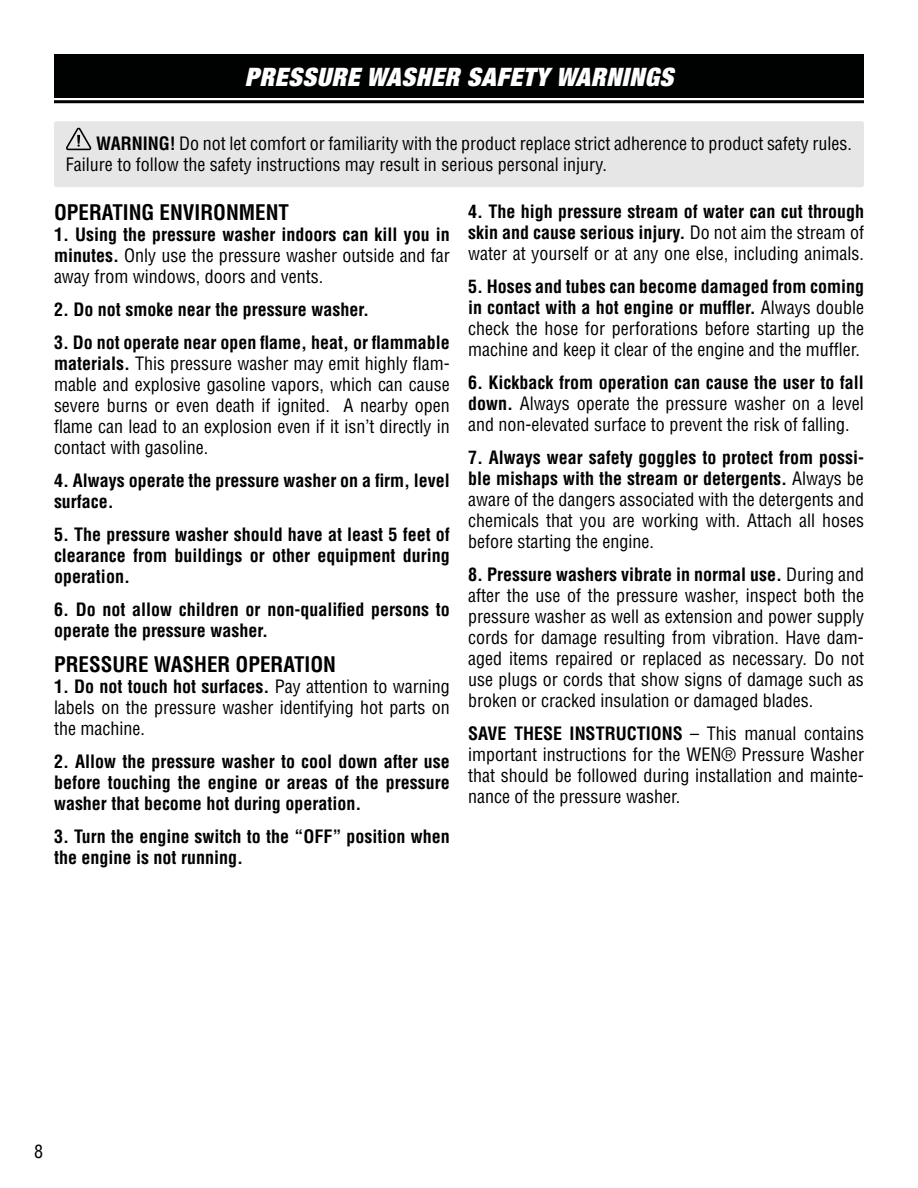
<style>
.page{position:relative;width:918px;height:1188px;background:#fff}
.page>*{position:absolute;margin:0;border:0;box-sizing:border-box;transform-origin:0 0}
.t1{font:italic 900 expanded 25.5px "Helvetica Neue";letter-spacing:.025em;color:#fff}
.t2{font:700 condensed 21px "Helvetica LT Std";color:#000}
.t3{font:condensed 18px/21px "Helvetica LT Std";color:#000;text-align:justify}
.t4{font:700 condensed 18px/21px "Helvetica LT Std";color:#000}
.s1{font-weight:700}
.s2{font-weight:400}
</style>
<div class="page">
<div style="left:54px;top:121px;width:810px;height:66px;background:#e6e6e6;border-radius:3px"></div>
<svg style="left:66px;top:128px;width:25px;height:22px"></svg>
<div style="left:54px;top:54px;width:810px;height:44px;background:#000101"></div>
<hr style="left:54px;top:100px;width:810px;height:3px;background:#000">
<h1 class="t1" style="left:245px;top:61px;width:430px">PRESSURE WASHER SAFETY WARNINGS</h1>
<p class="t3" style="left:66px;top:133px;width:788px;text-indent:30px"><span class="s1">WARNING!</span> Do not let comfort or familiarity with the product replace strict adherence to product safety rules.<br>Failure to follow the safety instructions may result in serious personal injury.</p>
<p class="t2" style="left:54px;top:199px;width:237px">OPERATING ENVIRONMENT</p>
<p class="t3" style="left:54px;top:224px;width:397px"><span class="s1">1. Using the pressure washer indoors can kill you in minutes.</span> Only use the pressure washer outside and far away from windows, doors and vents.</p>
<p class="t4" style="left:54px;top:299px;width:317px">2. Do not smoke near the pressure washer.</p>
<p class="t3" style="left:54px;top:332px;width:397px"><span class="s1">3. Do not operate near open flame, heat, or flammable materials.</span> This pressure washer may emit highly flam&shy;mable and explosive gasoline vapors, which can cause severe burns or even death if ignited. A nearby open flame can lead to an explosion even if it isn’t directly in contact with gasoline.</p>
<p class="t4" style="left:54px;top:470px;width:397px">4. Always operate the pressure washer on a firm, level surface.</p>
<p class="t4" style="left:54px;top:524px;width:397px;text-align:justify">5. The pressure washer should have at least 5 feet of clearance from buildings or other equipment during operation.</p>
<p class="t4" style="left:54px;top:599px;width:397px">6. Do not allow children or non-qualified persons to operate the pressure washer.</p>
<p class="t2" style="left:54px;top:651px;width:284px">PRESSURE WASHER OPERATION</p>
<p class="t3" style="left:54px;top:676px;width:397px"><span class="s1">1. Do not touch hot surfaces.</span> Pay attention to warning labels on the pressure washer identifying hot parts on the machine.</p>
<p class="t4" style="left:54px;top:751px;width:397px;text-align:justify">2. Allow the pressure washer to cool down after use before touching the engine or areas of the pressure washer that become hot during operation.</p>
<p class="t4" style="left:54px;top:826px;width:397px">3. Turn the engine switch to the “OFF” position when the engine is not running.</p>
<p class="t4" style="left:468px;top:201px;width:397px;text-align:justify">4. The high pressure stream of water can cut through skin and cause serious injury. <span class="s2">Do not aim the stream of water at yourself or at any one else, including animals.</span></p>
<p class="t3" style="left:468px;top:276px;width:397px"><span class="s1">5. Hoses and tubes can become damaged from coming in contact with a hot engine or muffler.</span> Always double check the hose for perforations before starting up the machine and keep it clear of the engine and the muffler.</p>
<p class="t3" style="left:468px;top:372px;width:397px"><span class="s1">6. Kickback from operation can cause the user to fall down.</span> Always operate the pressure washer on a level and non-elevated surface to prevent the risk of falling.</p>
<p class="t3" style="left:468px;top:447px;width:397px"><span class="s1">7. Always wear safety goggles to protect from possi&shy;ble mishaps with the stream or detergents.</span> Always be aware of the dangers associated with the detergents and chemicals that you are working with. Attach all hoses before starting the engine.</p>
<p class="t3" style="left:468px;top:564px;width:397px"><span class="s1">8. Pressure washers vibrate in normal use.</span> During and after the use of the pressure washer, inspect both the pressure washer as well as extension and power supply cords for damage resulting from vibration. Have dam&shy;aged items repaired or replaced as necessary. Do not use plugs or cords that show signs of damage such as broken or cracked insulation or damaged blades.</p>
<p class="t3" style="left:468px;top:723px;width:397px"><span class="s1">SAVE THESE INSTRUCTIONS</span> – This manual contains important instructions for the WEN® Pressure Washer that should be followed during installation and mainte&shy;nance of the pressure washer.</p>
<p class="t3" style="left:34px;top:1141px;width:10px">8</p>
</div>
